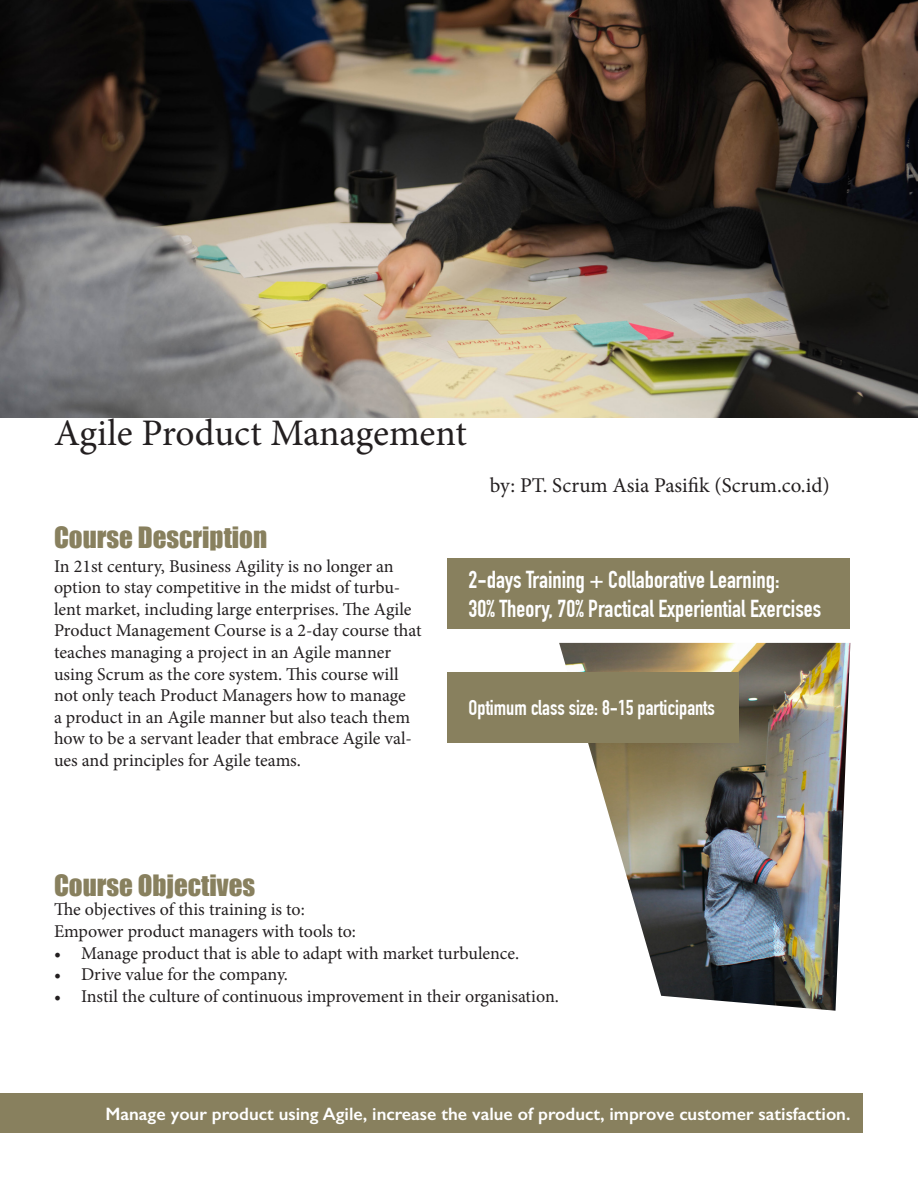
<style>
.page{position:relative;width:918px;height:1188px;background:#fff}
.page>*{position:absolute;margin:0;border:0;box-sizing:border-box;transform-origin:0 0}
.t1{font:37.5px "Minion Pro";letter-spacing:-.005em;color:#231f20}
.t2{font:27px "Impact";color:#88805e}
.t3{font:700 24px "DIN Condensed";color:#fff}
.t4{font:21px "Minion Pro";color:#231f20}
.t5{font:700 21px "DIN Condensed";color:#fff}
.t6{font:18px/21.6px "Minion Pro";letter-spacing:-.005em;color:#231f20}
.t7{font:600 18px "Gill Sans";color:#fff}
</style>
<div class="page">
<img style="left:0;top:0;width:918px;height:418px">
<img style="left:559px;top:643px;width:291px;height:368px">
<div style="left:447px;top:559px;width:403px;height:70px;background:#88805e"></div>
<div style="left:1px;top:1094px;width:862px;height:39px;background:#88805e"></div>
<div style="left:447px;top:672px;width:292px;height:70px;background:#88805e"></div>
<p class="t1" style="left:54px;top:408px;width:414px">Agile Product Management</p>
<p class="t2" style="left:54px;top:516px;width:215px">Course Description</p>
<p class="t4" style="left:490px;top:471px;width:341px">by: PT. Scrum Asia Pasifik (Scrum.co.id)</p>
<p class="t6" style="left:54px;top:555px;width:369px">In 21st century, Business Agility is no longer an option to stay competitive in the midst of turbu&shy;lent market, including large enterprises. The Agile Product Management Course is a 2-day course that teaches managing a project in an Agile manner using Scrum as the core system. This course will not only teach Product Managers how to manage<br>a product in an Agile manner but also teach them how to be a servant leader that embrace Agile val&shy;ues and principles for Agile teams.</p>
<p class="t3" style="left:469px;top:566px;width:313px">2-days Training + Collaborative Learning:</p>
<p class="t3" style="left:469px;top:594px;width:354px">30% Theory, 70% Practical Experiential Exercises</p>
<p class="t5" style="left:469px;top:695px;width:248px">Optimum class size: 8-15 participants</p>
<p class="t2" style="left:54px;top:864px;width:203px">Course Objectives</p>
<p class="t6" style="left:54px;top:899px;width:252px">The objectives of this training is to:</p>
<p class="t6" style="left:54px;top:920px;width:304px">Empower product managers with tools to:</p>
<p class="t6" style="left:54px;top:942px;width:467px">• Manage product that is able to adapt with market turbulence.</p>
<p class="t6" style="left:54px;top:964px;width:236px">• Drive value for the company.</p>
<p class="t6" style="left:54px;top:985px;width:506px">• Instil the culture of continuous improvement in their organisation.</p>
<p class="t7" style="left:105px;top:1103px;width:747px">Manage your product using Agile, increase the value of product, improve customer satisfaction.</p>
</div>
